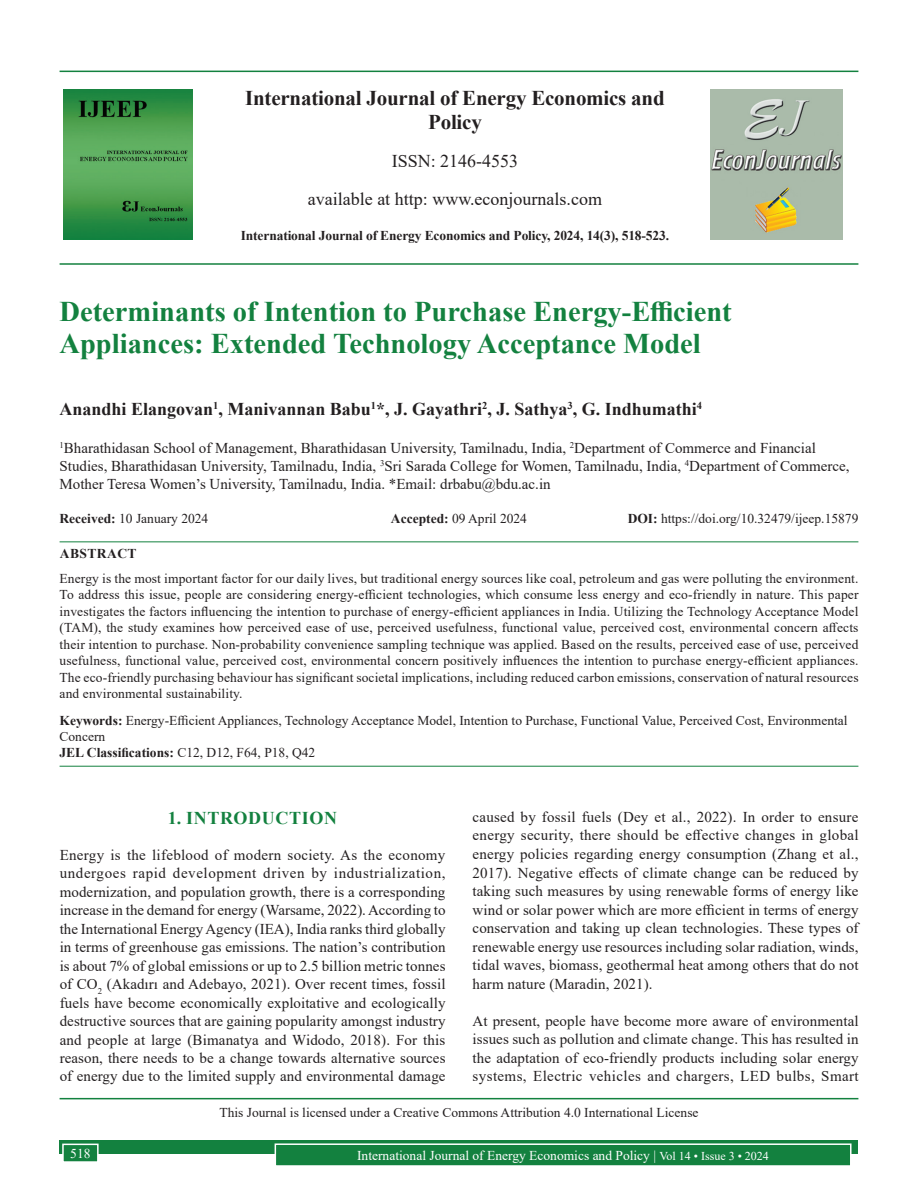
<style>
.page{position:relative;width:918px;height:1188px;background:#fff}
.page>*{position:absolute;margin:0;border:0;box-sizing:border-box;transform-origin:0 0}
.AT{font:700 28.5px/31.5px "Times New Roman";color:#13813f}
.JN{font:700 21px/24px "Times New Roman";letter-spacing:-.01em;color:#231f20;text-align:center}
.AU{font:700 18px "Times New Roman";color:#231f20}
.ISSN{font:18px "Times New Roman";color:#231f20}
.t1{font:700 18px "Times New Roman";letter-spacing:.035em;color:#13813f}
.TX{font:15px/18.5px "Times New Roman";letter-spacing:.005em;color:#231f20;text-align:justify}
.AFF{font:15px/18px "Times New Roman";color:#231f20}
.ABS{font:13.5px/16.5px "Times New Roman";letter-spacing:.01em;color:#231f20;text-align:justify}
.KWD{font:13.5px/16.2px "Times New Roman";color:#231f20}
.His{font:13.5px "Times New Roman";color:#231f20}
.CCA{font:13.5px "Times New Roman";color:#231f20}
.Folio{font:13.5px "Times New Roman";color:#fff}
.JD{font:700 13.5px "Times New Roman";letter-spacing:-.01em;color:#231f20}
.ABSH{font:700 13.5px "Times New Roman";letter-spacing:.035em;color:#231f20}
.s1{font-weight:700}
.s2{font-size:12px}
</style>
<div class="page">
<div style="left:60px;top:1140px;width:798px;height:13px;background:#13813f"></div>
<div style="left:275px;top:1144px;width:576px;height:22px;background:#13813f"></div>
<div style="left:275px;top:1143px;width:577px;height:24px;border:2px solid #fff"></div>
<div style="left:63px;top:1144px;width:35px;height:18px;background:#13813f"></div>
<div style="left:62px;top:1144px;width:37px;height:19px;border:2px solid #fff"></div>
<hr style="left:60px;top:71px;width:798px;height:1px;background:#13813f">
<hr style="left:60px;top:263px;width:798px;height:2px;background:#13813f">
<img style="left:64px;top:89px;width:129px;height:151px">
<img style="left:711px;top:89px;width:132px;height:150px">
<hr style="left:60px;top:541px;width:798px;height:1px;background:#13813f">
<hr style="left:60px;top:766px;width:798px;height:1px;background:#13813f">
<hr style="left:60px;top:1098px;width:798px;height:1px;background:#13813f">
<p class="JN" style="left:245px;top:85px;width:421px">International Journal of Energy Economics and<br>Policy</p>
<p class="ISSN" style="left:392px;top:148px;width:128px">ISSN: 2146-4553</p>
<p class="ISSN" style="left:308px;top:186px;width:296px">available at http: www.econjournals.com</p>
<p class="JD" style="left:241px;top:226px;width:430px">International Journal of Energy Economics and Policy, 2024, 14(3), 518-523.</p>
<p class="AT" style="left:60px;top:295px;width:674px">Determinants of Intention to Purchase Energy-Efficient<br>Appliances: Extended Technology Acceptance Model</p>
<p class="AU" style="left:60px;top:396px;width:644px">Anandhi Elangovan<sup>1</sup>, Manivannan Babu<sup>1</sup>*, J. Gayathri<sup>2</sup>, J. Sathya<sup>3</sup>, G. Indhumathi<sup>4</sup></p>
<p class="AFF" style="left:60px;top:438px;width:792px"><sup>1</sup>Bharathidasan School of Management, Bharathidasan University, Tamilnadu, India, <sup>2</sup>Department of Commerce and Financial<br>Studies, Bharathidasan University, Tamilnadu, India, <sup>3</sup>Sri Sarada College for Women, Tamilnadu, India, <sup>4</sup>Department of Commerce,<br>Mother Teresa Women’s University, Tamilnadu, India. *Email: drbabu@bdu.ac.in</p>
<p class="His" style="left:60px;top:509px;width:150px"><span class="s1">Received:</span> 10 January 2024</p>
<p class="His" style="left:391px;top:509px;width:138px"><span class="s1">Accepted:</span> 09 April 2024</p>
<p class="His" style="left:628px;top:509px;width:232px"><span class="s1">DOI:</span> https://doi.org/10.32479/ijeep.15879</p>
<p class="ABSH" style="left:60px;top:543px;width:78px">ABSTRACT</p>
<p class="ABS" style="left:60px;top:570px;width:801px">Energy is the most important factor for our daily lives, but traditional energy sources like coal, petroleum and gas were polluting the environment.<br>To address this issue, people are considering energy-efficient technologies, which consume less energy and eco-friendly in nature. This paper investigates the factors influencing the intention to purchase of energy-efficient appliances in India. Utilizing the Technology Acceptance Model (TAM), the study examines how perceived ease of use, perceived usefulness, functional value, perceived cost, environmental concern affects their intention to purchase. Non-probability convenience sampling technique was applied. Based on the results, perceived ease of use, perceived usefulness, functional value, perceived cost, environmental concern positively influences the intention to purchase energy-efficient appliances.<br>The eco-friendly purchasing behaviour has significant societal implications, including reduced carbon emissions, conservation of natural resources and environmental sustainability.</p>
<p class="KWD" style="left:60px;top:712px;width:790px"><span class="s1">Keywords:</span> Energy-Efficient Appliances, Technology Acceptance Model, Intention to Purchase, Functional Value, Perceived Cost, Environmental<br>Concern<br><span class="s1">JEL Classifications:</span> C12, D12, F64, P18, Q42</p>
<p class="TX" style="left:473px;top:807px;width:387px">caused by fossil fuels (Dey et al., 2022). In order to ensure energy security, there should be effective changes in global energy policies regarding energy consumption (Zhang et al., 2017). Negative effects of climate change can be reduced by taking such measures by using renewable forms of energy like wind or solar power which are more efficient in terms of energy conservation and taking up clean technologies. These types of renewable energy use resources including solar radiation, winds, tidal waves, biomass, geothermal heat among others that do not harm nature (Maradin, 2021).</p>
<p class="TX" style="left:473px;top:1011px;width:388px">At present, people have become more aware of environmental issues such as pollution and climate change. This has resulted in the adaptation of eco-friendly products including solar energy systems, Electric vehicles and chargers, LED bulbs, Smart</p>
<p class="CCA" style="left:219px;top:1103px;width:481px">This Journal is licensed under a Creative Commons Attribution 4.0 International License</p>
<h1 class="t1" style="left:168px;top:805px;width:171px">1. INTRODUCTION</h1>
<p class="TX" style="left:60px;top:845px;width:387px">Energy is the lifeblood of modern society. As the economy undergoes rapid development driven by industrialization, modernization, and population growth, there is a corresponding increase in the demand for energy (Warsame, 2022). According to the International Energy Agency (IEA), India ranks third globally in terms of greenhouse gas emissions. The nation’s contribution is about 7% of global emissions or up to 2.5 billion metric tonnes of CO<sub>2</sub> (Akadırı and Adebayo, 2021). Over recent times, fossil fuels have become economically exploitative and ecologically destructive sources that are gaining popularity amongst industry and people at large (Bimanatya and Widodo, 2018). For this reason, there needs to be a change towards alternative sources of energy due to the limited supply and environmental damage</p>
<p class="Folio" style="left:70px;top:1144px;width:22px">518</p>
<p class="Folio" style="left:357px;top:1146px;width:413px">International Journal of Energy Economics and Policy | <span class="s2">Vol 14 • Issue 3 • 2024</span></p>
</div>
